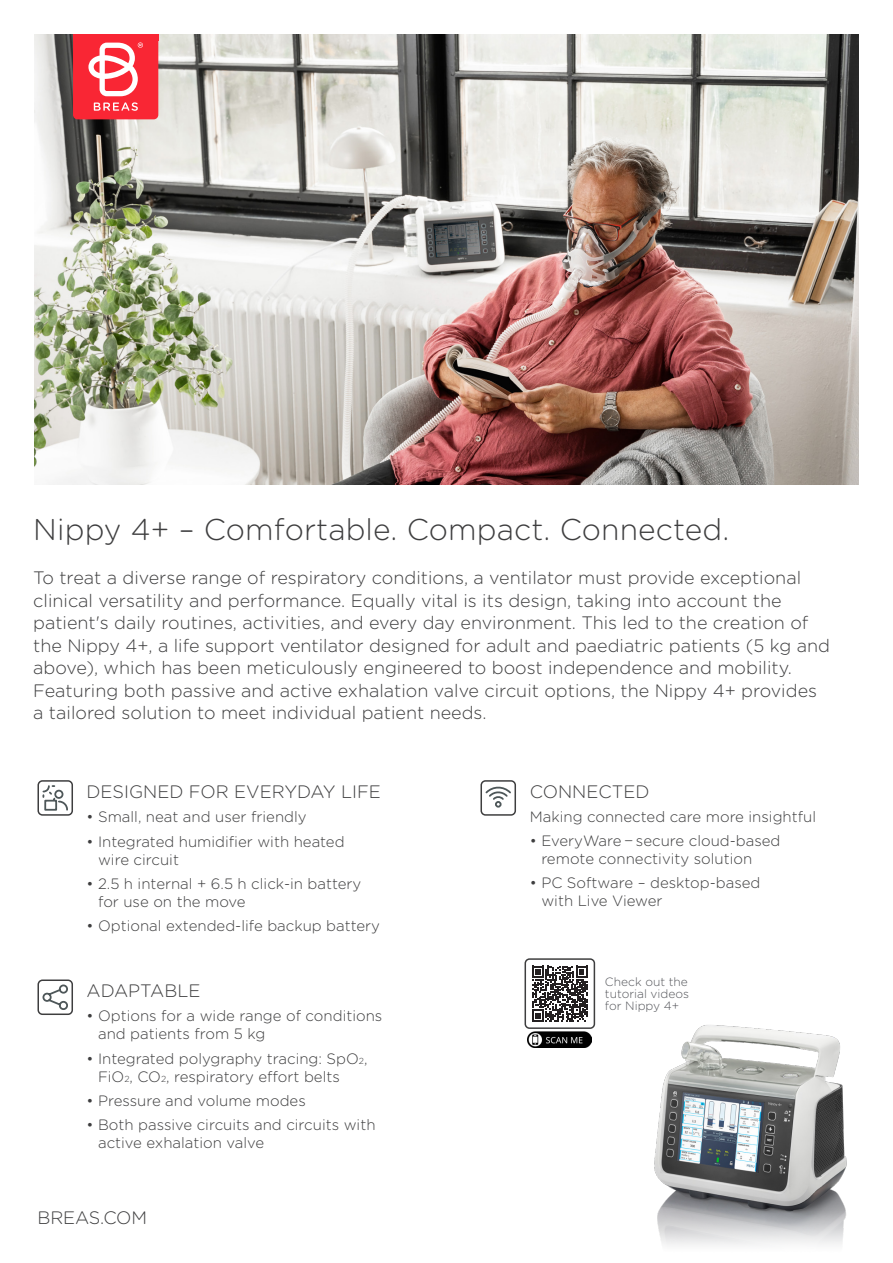
<style>
.page{position:relative;width:893px;height:1263px;background:#fff}
.page>*{position:absolute;margin:0;border:0;box-sizing:border-box;transform-origin:0 0}
.t1{font:300 30px "Gotham Rounded";letter-spacing:.005em;color:#3e3e3f}
.t2{font:300 18px/22.5px "Gotham Rounded";color:#3e3e3f}
.Bullets{font:300 15px/18px "Gotham Rounded";color:#3e3e3f}
.t3{font:300 12px/12px "Gotham Rounded";color:#54555a;text-align:justify}
.s1{font-size:8.7px}
</style>
<div class="page">
<img style="left:34px;top:34px;width:825px;height:450px">
<img style="left:654px;top:1025px;width:193px;height:221px">
<div style="left:73px;top:34px;width:85px;height:85px;background:#f92634;border-radius:5px"></div>
<svg style="left:94px;top:102px;width:44px;height:9px"></svg>
<div style="left:73px;top:34px;width:85px;height:7px;background:#f92634"></div>
<svg style="left:88px;top:42px;width:55px;height:54px"></svg>
<svg style="left:43px;top:785px;width:25px;height:26px"></svg>
<div style="left:37px;top:780px;width:36px;height:36px;border:2px solid #3e3e3f;border-radius:4px"></div>
<svg style="left:43px;top:984px;width:25px;height:26px"></svg>
<div style="left:37px;top:979px;width:36px;height:36px;border:2px solid #3e3e3f;border-radius:4px"></div>
<svg style="left:485px;top:787px;width:26px;height:21px"></svg>
<div style="left:480px;top:780px;width:36px;height:36px;border:2px solid #3e3e3f;border-radius:4px"></div>
<img style="left:528px;top:1031px;width:64px;height:17px">
<svg style="left:532px;top:966px;width:56px;height:55px"></svg>
<div style="left:525px;top:958px;width:70px;height:71px;border:2px solid #3e3e3f;border-radius:4px"></div>
<p class="t1" style="left:33px;top:510px;width:698px">Nippy 4+ – Comfortable. Compact. Connected.</p>
<p class="t2" style="left:33px;top:566px;width:798px">To treat a diverse range of respiratory conditions, a ventilator must provide exceptional clinical versatility and performance. Equally vital is its design, taking into account the patient's daily routines, activities, and every day environment. This led to the creation of the Nippy 4+, a life support ventilator designed for adult and paediatric patients (5 kg and above), which has been meticulously engineered to boost independence and mobility.<br>Featuring both passive and active exhalation valve circuit options, the Nippy 4+ provides a tailored solution to meet individual patient needs.</p>
<p class="t2" style="left:87px;top:780px;width:296px">DESIGNED FOR EVERYDAY LIFE</p>
<p class="Bullets" style="left:87px;top:807px;width:222px">• Small, neat and user friendly</p>
<p class="Bullets" style="left:98px;top:831px;width:248px;text-indent:-12px">• Integrated humidifier with heated wire circuit</p>
<p class="Bullets" style="left:98px;top:874px;width:265px;text-indent:-12px">• 2.5 h internal + 6.5 h click-in battery for use on the move</p>
<p class="Bullets" style="left:87px;top:916px;width:295px">• Optional extended-life backup battery</p>
<p class="t2" style="left:87px;top:979px;width:116px">ADAPTABLE</p>
<p class="Bullets" style="left:98px;top:1006px;width:286px;text-indent:-12px">• Options for a wide range of conditions and patients from 5 kg</p>
<p class="Bullets" style="left:98px;top:1048px;width:271px;text-indent:-12px">• Integrated polygraphy tracing: SpO<span class="s1">2</span>,<br>FiO<span class="s1">2</span>, CO<span class="s1">2</span>, respiratory effort belts</p>
<p class="Bullets" style="left:87px;top:1090px;width:221px">• Pressure and volume modes</p>
<p class="Bullets" style="left:98px;top:1115px;width:279px;text-indent:-12px">• Both passive circuits and circuits with active exhalation valve</p>
<p class="t2" style="left:38px;top:1206px;width:111px">BREAS.COM</p>
<p class="t2" style="left:530px;top:779px;width:121px">CONNECTED</p>
<p class="Bullets" style="left:530px;top:807px;width:288px">Making connected care more insightful</p>
<p class="Bullets" style="left:541px;top:831px;width:241px;text-indent:-12px">• EveryWare − secure cloud-based remote connectivity solution</p>
<p class="Bullets" style="left:541px;top:873px;width:221px;text-indent:-12px">• PC Software – desktop-based with Live Viewer</p>
<p class="t3" style="left:605px;top:975px;width:86px">Check out the tutorial videos for Nippy 4+</p>
</div>
